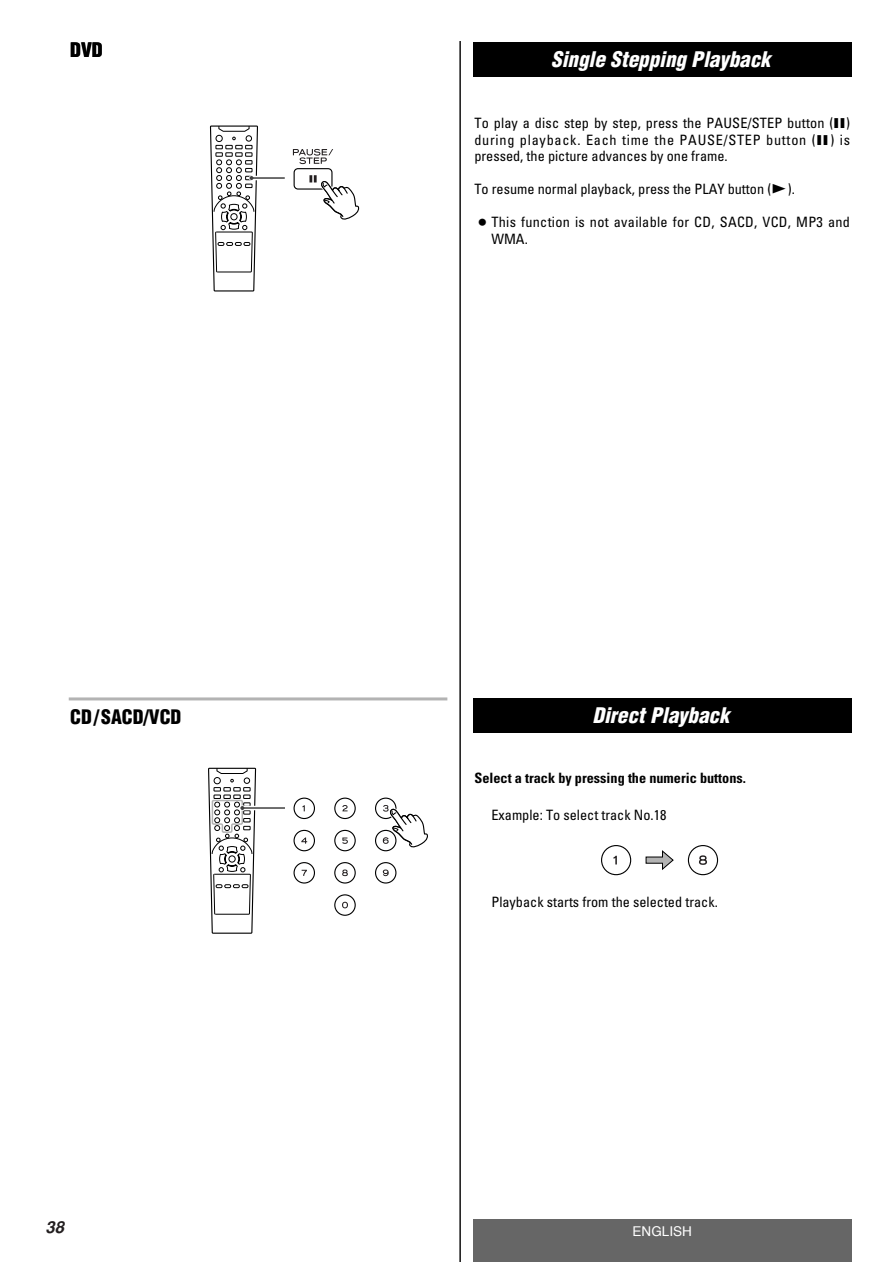
<style>
.page{position:relative;width:893px;height:1262px;background:#fff}
.page>*{position:absolute;margin:0;border:0;box-sizing:border-box;transform-origin:0 0}
.t1{font:italic 900 condensed 21px "Helvetica";color:#fff}
.t2{font:900 condensed 19.5px "Helvetica";color:#000}
.t3{font:italic 700 16.5px "Helvetica";color:#231f20}
.t4{font:condensed 14.25px/16.5px "Univers";color:#000;text-align:justify}
.t5{font:condensed 14.25px/16.5px "Univers";letter-spacing:.02em;color:#000}
.t6{font:700 condensed 14.25px "Univers";color:#000}
.t7{font:13.5px "Helvetica";color:#fff}
.s1{font-family:"Teac Font";font-stretch:normal}
</style>
<div class="page">
<div style="left:473px;top:1219px;width:378px;height:43px;background:#666"></div>
<hr style="left:460px;top:41px;width:1px;height:1221px;background:#000">
<div style="left:473px;top:43px;width:378px;height:34px;background:#000"></div>
<div style="left:473px;top:699px;width:378px;height:34px;background:#000"></div>
<div style="left:601px;top:845px;width:30px;height:30px;border:1px solid #000;border-radius:50%"></div>
<svg style="left:613px;top:855px;width:4px;height:9px"></svg>
<div style="left:687px;top:845px;width:31px;height:30px;border:1px solid #000;border-radius:50%"></div>
<svg style="left:699px;top:855px;width:8px;height:10px"></svg>
<svg style="left:645px;top:850px;width:29px;height:20px"></svg>
<hr style="left:251px;top:177px;width:34px;height:2px;background:#404040">
<svg style="left:209px;top:125px;width:49px;height:167px"></svg>
<svg style="left:293px;top:149px;width:67px;height:71px"></svg>
<hr style="left:69px;top:697px;width:378px;height:3px;background:#b3b3b3">
<svg style="left:257px;top:808px;width:28px;height:1px"></svg>
<hr style="left:242px;top:807px;width:43px;height:1px;background:#404040">
<svg style="left:208px;top:767px;width:49px;height:167px"></svg>
<div style="left:293px;top:797px;width:22px;height:22px;border:1px solid #000;border-radius:50%"></div>
<svg style="left:302px;top:805px;width:3px;height:6px"></svg>
<div style="left:334px;top:797px;width:22px;height:22px;border:1px solid #000;border-radius:50%"></div>
<svg style="left:342px;top:805px;width:5px;height:6px"></svg>
<div style="left:375px;top:797px;width:21px;height:22px;border:1px solid #000;border-radius:50%"></div>
<div style="left:293px;top:830px;width:22px;height:21px;border:1px solid #000;border-radius:50%"></div>
<svg style="left:301px;top:837px;width:6px;height:6px"></svg>
<div style="left:334px;top:830px;width:22px;height:21px;border:1px solid #000;border-radius:50%"></div>
<svg style="left:342px;top:837px;width:6px;height:7px"></svg>
<div style="left:375px;top:830px;width:21px;height:21px;border:1px solid #000;border-radius:50%"></div>
<div style="left:293px;top:862px;width:22px;height:21px;border:1px solid #000;border-radius:50%"></div>
<svg style="left:301px;top:869px;width:6px;height:7px"></svg>
<div style="left:334px;top:862px;width:22px;height:21px;border:1px solid #000;border-radius:50%"></div>
<svg style="left:342px;top:869px;width:6px;height:7px"></svg>
<div style="left:375px;top:862px;width:21px;height:21px;border:1px solid #000;border-radius:50%"></div>
<svg style="left:382px;top:869px;width:7px;height:7px"></svg>
<div style="left:334px;top:894px;width:22px;height:21px;border:1px solid #000;border-radius:50%"></div>
<svg style="left:342px;top:901px;width:6px;height:7px"></svg>
<svg style="left:382px;top:804px;width:46px;height:48px"></svg>
<h2 class="t2" style="left:70px;top:43px;width:34px">DVD</h2>
<h2 class="t2" style="left:70px;top:709px;width:113px">CD/SACD/VCD</h2>
<h1 class="t1" style="left:551px;top:51px;width:221px">Single Stepping Playback</h1>
<p class="t4" style="left:474px;top:116px;width:377px">To play a disc step by step, press the PAUSE/STEP button (<span class="s1">J</span>) during playback. Each time the PAUSE/STEP button (<span class="s1">J</span>) is pressed, the picture advances by one frame.</p>
<p class="t4" style="left:474px;top:182px;width:322px">To resume normal playback, press the PLAY button (<span class="s1">y</span>).</p>
<p class="t5" style="left:491px;top:215px;width:360px;text-indent:-13px"><span class="s1">&lt;</span> This function is not available for CD, SACD, VCD, MP3 and<br>WMA.</p>
<h1 class="t1" style="left:592px;top:707px;width:139px">Direct Playback</h1>
<p class="t6" style="left:474px;top:772px;width:273px">Select a track by pressing the numeric buttons.</p>
<p class="t4" style="left:491px;top:808px;width:176px">Example: To select track No.18</p>
<p class="t4" style="left:491px;top:895px;width:228px">Playback starts from the selected track.</p>
<p class="t3" style="left:46px;top:1220px;width:20px">38</p>
<p class="t7" style="left:632px;top:1226px;width:61px">ENGLISH</p>
</div>
